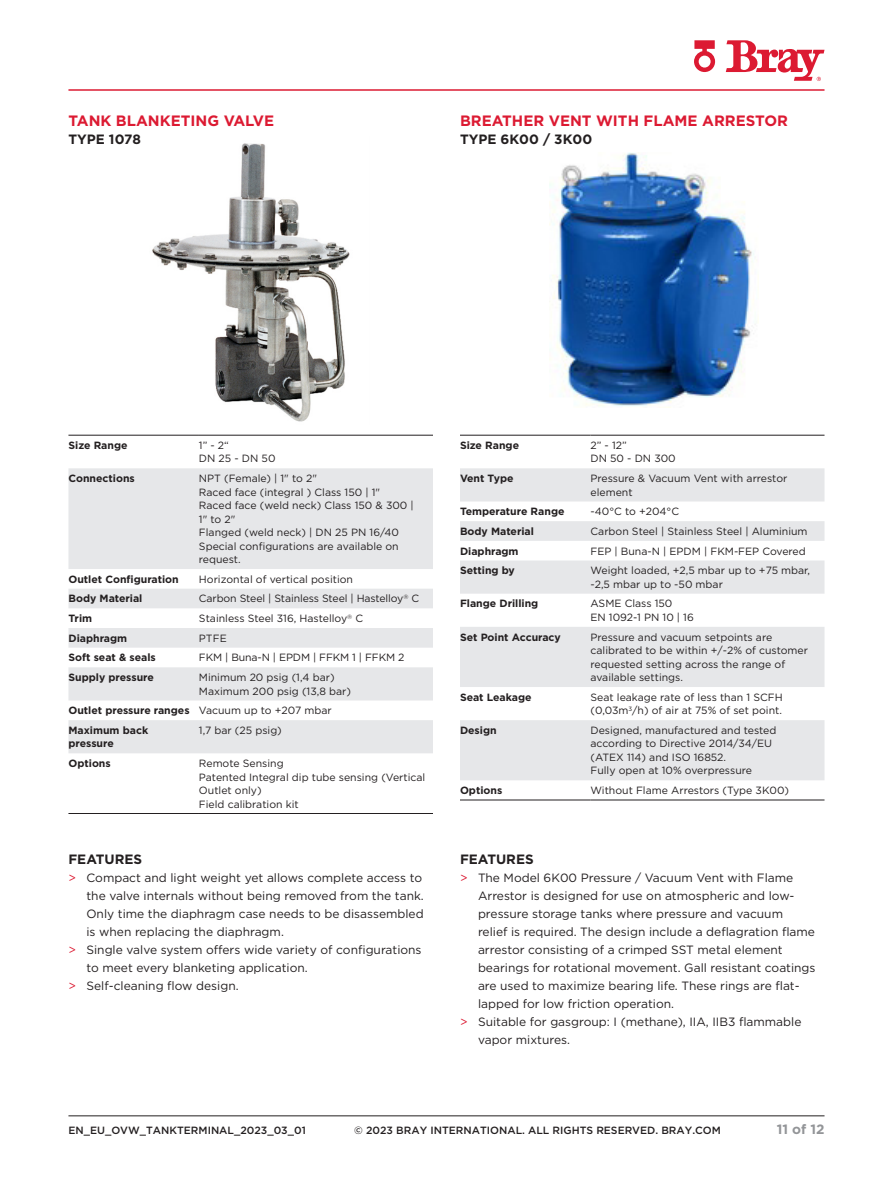
<style>
.page{position:relative;width:893px;height:1188px;background:#fff}
.page>*{position:absolute;margin:0;border:0;box-sizing:border-box;transform-origin:0 0}
.Subhead_1{font:700 15px "Gotham";color:#dc1a32}
.Subhead_2{font:700 13.5px "Gotham";color:#231f20}
.t1{font:700 13.5px "Gotham";color:#939598}
.t2{font:12px/18px "Gotham";color:#231f20}
.Table_Body{font:10.5px/13.5px "Gotham Pro";color:#231f20}
.Table_Body_Bold{font:700 10.5px/13.5px "Gotham Pro";color:#231f20}
.t3{font:500 10.5px "Gotham";color:#231f20}
.s1{color:#dc1a32}
</style>
<div class="page">
<svg style="left:726px;top:40px;width:98px;height:41px"></svg>
<svg style="left:694px;top:40px;width:21px;height:32px"></svg>
<hr style="left:68px;top:89px;width:756px;height:2px;background:#dc1a32">
<hr style="left:68px;top:1116px;width:756px;height:1px;background:#231f20">
<img style="left:550px;top:152px;width:204px;height:255px">
<img style="left:152px;top:143px;width:198px;height:279px">
<svg style="left:460px;top:468px;width:364px;height:312px;fill:#e6e7e9"></svg>
<hr style="left:590px;top:435px;width:234px;height:1px;background:#231f20">
<hr style="left:460px;top:800px;width:130px;height:1px;background:#231f20">
<hr style="left:590px;top:800px;width:234px;height:1px;background:#231f20">
<hr style="left:460px;top:435px;width:130px;height:1px;background:#231f20">
<svg style="left:68px;top:468px;width:365px;height:285px;fill:#e6e7e9"></svg>
<hr style="left:199px;top:435px;width:234px;height:1px;background:#231f20">
<hr style="left:68px;top:813px;width:131px;height:1px;background:#231f20">
<hr style="left:199px;top:813px;width:234px;height:1px;background:#231f20">
<hr style="left:68px;top:435px;width:131px;height:1px;background:#231f20">
<p class="Subhead_1" style="left:68px;top:111px;width:207px">TANK BLANKETING VALVE</p>
<p class="Subhead_2" style="left:68px;top:130px;width:74px">TYPE 1078</p>
<p class="Subhead_1" style="left:460px;top:111px;width:329px">BREATHER VENT WITH FLAME ARRESTOR</p>
<p class="Subhead_2" style="left:460px;top:130px;width:134px">TYPE 6K00 / 3K00</p>
<p class="Table_Body_Bold" style="left:68px;top:438px;width:61px">Size Range</p>
<p class="Table_Body" style="left:199px;top:438px;width:31px">1” - 2“</p>
<p class="Table_Body" style="left:199px;top:452px;width:78px">DN 25 - DN 50</p>
<p class="Table_Body_Bold" style="left:68px;top:471px;width:68px">Connections</p>
<p class="Table_Body" style="left:199px;top:472px;width:119px">NPT (Female) | 1" to 2"</p>
<p class="Table_Body" style="left:199px;top:485px;width:183px">Raced face (integral ) Class 150 | 1"</p>
<p class="Table_Body" style="left:199px;top:499px;width:216px">Raced face (weld neck) Class 150 &amp; 300 |<br>1" to 2"</p>
<p class="Table_Body" style="left:199px;top:526px;width:201px">Flanged (weld neck) | DN 25 PN 16/40</p>
<p class="Table_Body" style="left:199px;top:539px;width:201px">Special configurations are available on request.</p>
<p class="Table_Body_Bold" style="left:68px;top:572px;width:112px">Outlet Configuration</p>
<p class="Table_Body" style="left:199px;top:572px;width:156px">Horizontal of vertical position</p>
<p class="Table_Body_Bold" style="left:68px;top:592px;width:75px">Body Material</p>
<p class="Table_Body" style="left:199px;top:592px;width:222px">Carbon Steel | Stainless Steel | Hastelloy<sup>®</sup> C</p>
<p class="Table_Body_Bold" style="left:68px;top:611px;width:25px">Trim</p>
<p class="Table_Body" style="left:199px;top:612px;width:166px">Stainless Steel 316, Hastelloy<sup>®</sup> C</p>
<p class="Table_Body_Bold" style="left:68px;top:631px;width:60px">Diaphragm</p>
<p class="Table_Body" style="left:199px;top:631px;width:29px">PTFE</p>
<p class="Table_Body_Bold" style="left:68px;top:651px;width:89px">Soft seat &amp; seals</p>
<p class="Table_Body" style="left:199px;top:651px;width:207px">FKM | Buna-N | EPDM | FFKM 1 | FFKM 2</p>
<p class="Table_Body_Bold" style="left:68px;top:670px;width:87px">Supply pressure</p>
<p class="Table_Body" style="left:199px;top:671px;width:154px">Minimum 20 psig (1,4 bar)<br>Maximum 200 psig (13,8 bar)</p>
<p class="Table_Body_Bold" style="left:68px;top:703px;width:123px">Outlet pressure ranges</p>
<p class="Table_Body" style="left:199px;top:704px;width:134px">Vacuum up to +207 mbar</p>
<p class="Table_Body_Bold" style="left:68px;top:723px;width:81px">Maximum back pressure</p>
<p class="Table_Body" style="left:199px;top:723px;width:84px">1,7 bar (25 psig)</p>
<p class="Table_Body_Bold" style="left:68px;top:756px;width:44px">Options</p>
<p class="Table_Body" style="left:199px;top:757px;width:86px">Remote Sensing</p>
<p class="Table_Body" style="left:199px;top:770px;width:228px">Patented Integral dip tube sensing (Vertical<br>Outlet only)</p>
<p class="Table_Body" style="left:199px;top:797px;width:101px">Field calibration kit</p>
<p class="Subhead_2" style="left:68px;top:850px;width:75px">FEATURES</p>
<p class="t2" style="left:86px;top:868px;width:339px;text-indent:-18px"><span class="s1">&gt;</span> Compact and light weight yet allows complete access to the valve internals without being removed from the tank.<br>Only time the diaphragm case needs to be disassembled is when replacing the diaphragm.</p>
<p class="t2" style="left:86px;top:940px;width:337px;text-indent:-18px"><span class="s1">&gt;</span> Single valve system offers wide variety of configurations to meet every blanketing application.</p>
<p class="t2" style="left:68px;top:976px;width:172px"><span class="s1">&gt;</span> Self-cleaning flow design.</p>
<p class="Table_Body_Bold" style="left:460px;top:438px;width:61px">Size Range</p>
<p class="Table_Body" style="left:590px;top:438px;width:38px">2” - 12”</p>
<p class="Table_Body" style="left:590px;top:452px;width:87px">DN 50 - DN 300</p>
<p class="Table_Body_Bold" style="left:460px;top:471px;width:55px">Vent Type</p>
<p class="Table_Body" style="left:590px;top:472px;width:198px">Pressure &amp; Vacuum Vent with arrestor element</p>
<p class="Table_Body_Bold" style="left:460px;top:504px;width:106px">Temperature Range</p>
<p class="Table_Body" style="left:590px;top:505px;width:90px">-40°C to +204°C</p>
<p class="Table_Body_Bold" style="left:460px;top:524px;width:75px">Body Material</p>
<p class="Table_Body" style="left:590px;top:524px;width:219px">Carbon Steel | Stainless Steel | Aluminium</p>
<p class="Table_Body_Bold" style="left:460px;top:544px;width:60px">Diaphragm</p>
<p class="Table_Body" style="left:590px;top:544px;width:217px">FEP | Buna-N | EPDM | FKM-FEP Covered</p>
<p class="Table_Body_Bold" style="left:460px;top:563px;width:56px">Setting by</p>
<p class="Table_Body" style="left:590px;top:564px;width:221px">Weight loaded, +2,5 mbar up to +75 mbar, -2,5 mbar up to -50 mbar</p>
<p class="Table_Body_Bold" style="left:460px;top:597px;width:80px">Flange Drilling</p>
<p class="Table_Body" style="left:590px;top:597px;width:83px">ASME Class 150</p>
<p class="Table_Body" style="left:590px;top:610px;width:105px">EN 1092-1 PN 10 | 16</p>
<p class="Table_Body_Bold" style="left:460px;top:630px;width:102px">Set Point Accuracy</p>
<p class="Table_Body" style="left:590px;top:630px;width:219px">Pressure and vacuum setpoints are calibrated to be within +/-2% of customer requested setting across the range of available settings.</p>
<p class="Table_Body_Bold" style="left:460px;top:690px;width:73px">Seat Leakage</p>
<p class="Table_Body" style="left:590px;top:690px;width:194px">Seat leakage rate of less than 1 SCFH (0,03m<sup>3</sup>/h) of air at 75% of set point.</p>
<p class="Table_Body_Bold" style="left:460px;top:723px;width:38px">Design</p>
<p class="Table_Body" style="left:590px;top:723px;width:187px">Designed, manufactured and tested according to Directive 2014/34/EU (ATEX 114) and ISO 16852.</p>
<p class="Table_Body" style="left:590px;top:764px;width:163px">Fully open at 10% overpressure</p>
<p class="Table_Body_Bold" style="left:460px;top:783px;width:44px">Options</p>
<p class="Table_Body" style="left:590px;top:784px;width:200px">Without Flame Arrestors (Type 3K00)</p>
<p class="Subhead_2" style="left:460px;top:850px;width:75px">FEATURES</p>
<p class="t2" style="left:478px;top:868px;width:339px;text-indent:-18px"><span class="s1">&gt;</span> The Model 6K00 Pressure / Vacuum Vent with Flame Arrestor is designed for use on atmospheric and low&shy;pressure storage tanks where pressure and vacuum<br>relief is required. The design include a deflagration flame arrestor consisting of a crimped SST metal element bearings for rotational movement. Gall resistant coatings are used to maximize bearing life. These rings are flat&shy;lapped for low friction operation.</p>
<p class="t2" style="left:478px;top:1012px;width:325px;text-indent:-18px"><span class="s1">&gt;</span> Suitable for gasgroup: I (methane), IIA, IIB3 flammable vapor mixtures.</p>
<p class="t3" style="left:68px;top:1124px;width:124px">EN_EU_OVW_TAN KTERMINAL</p>
<p class="t3" style="left:234px;top:1124px;width:73px">_2023_03_01</p>
<p class="t3" style="left:354px;top:1123px;width:368px">© 2023 BRAY INTERNATIONAL. ALL RIGHTS RESERVED. BRAY.COM</p>
<p class="t1" style="left:777px;top:1120px;width:49px">11 of 12</p>
</div>
